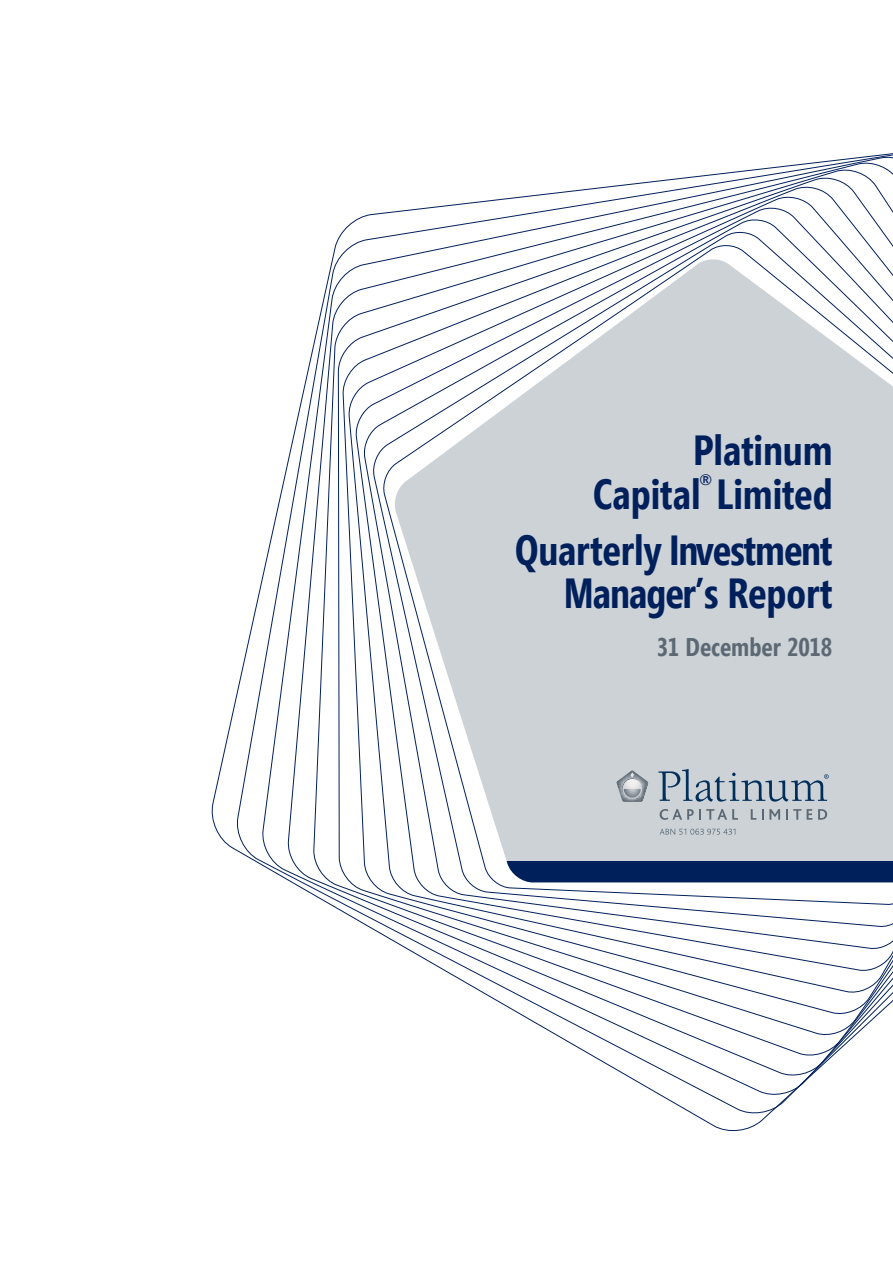
<style>
.page{position:relative;width:893px;height:1263px;background:#fff}
.page>*{position:absolute;margin:0;border:0;box-sizing:border-box;transform-origin:0 0}
.t1{font:700 42px/43.5px "Segoe Condensed";letter-spacing:-.025em;color:#00205c;text-align:right}
.t2{font:700 42px/43.5px "Segoe Condensed";letter-spacing:-.005em;color:#00205c;text-align:right}
.t3{font:700 25.5px "Segoe Condensed";letter-spacing:-.005em;color:#5c6974}
.t4{font:700 15px "Segoe Condensed";color:#00205c}
</style>
<div class="page">
<svg style="left:313px;top:167px;width:580px;height:743px"></svg>
<svg style="left:338px;top:175px;width:555px;height:956px"></svg>
<svg style="left:342px;top:184px;width:551px;height:833px"></svg>
<svg style="left:348px;top:194px;width:545px;height:801px"></svg>
<svg style="left:355px;top:205px;width:538px;height:768px"></svg>
<svg style="left:363px;top:217px;width:530px;height:734px"></svg>
<svg style="left:372px;top:230px;width:521px;height:698px"></svg>
<svg style="left:382px;top:243px;width:511px;height:663px"></svg>
<svg style="left:393px;top:258px;width:500px;height:603px;fill:#ccd2d6"></svg>
<svg style="left:393px;top:861px;width:500px;height:21px;fill:#00205c"></svg>
<svg style="left:658px;top:769px;width:171px;height:33px;background:#a4b2be"></svg>
<svg style="left:616px;top:770px;width:32px;height:31px"></svg>
<svg style="left:660px;top:809px;width:78px;height:11px"></svg>
<svg style="left:751px;top:809px;width:12px;height:11px"></svg>
<svg style="left:769px;top:809px;width:11px;height:11px"></svg>
<svg style="left:786px;top:809px;width:26px;height:11px"></svg>
<svg style="left:818px;top:809px;width:9px;height:11px"></svg>
<svg style="left:660px;top:829px;width:75px;height:6px"></svg>
<p class="t2" style="left:593px;top:429px;width:242px">Platinum<br>Capital Limited</p>
<p class="t4" style="left:700px;top:471px;width:14px">®</p>
<p class="t1" style="left:515px;top:529px;width:320px">Quarterly Investment<br>Manager’s Report</p>
<p class="t3" style="left:657px;top:631px;width:177px">31 December 2018</p>
</div>
